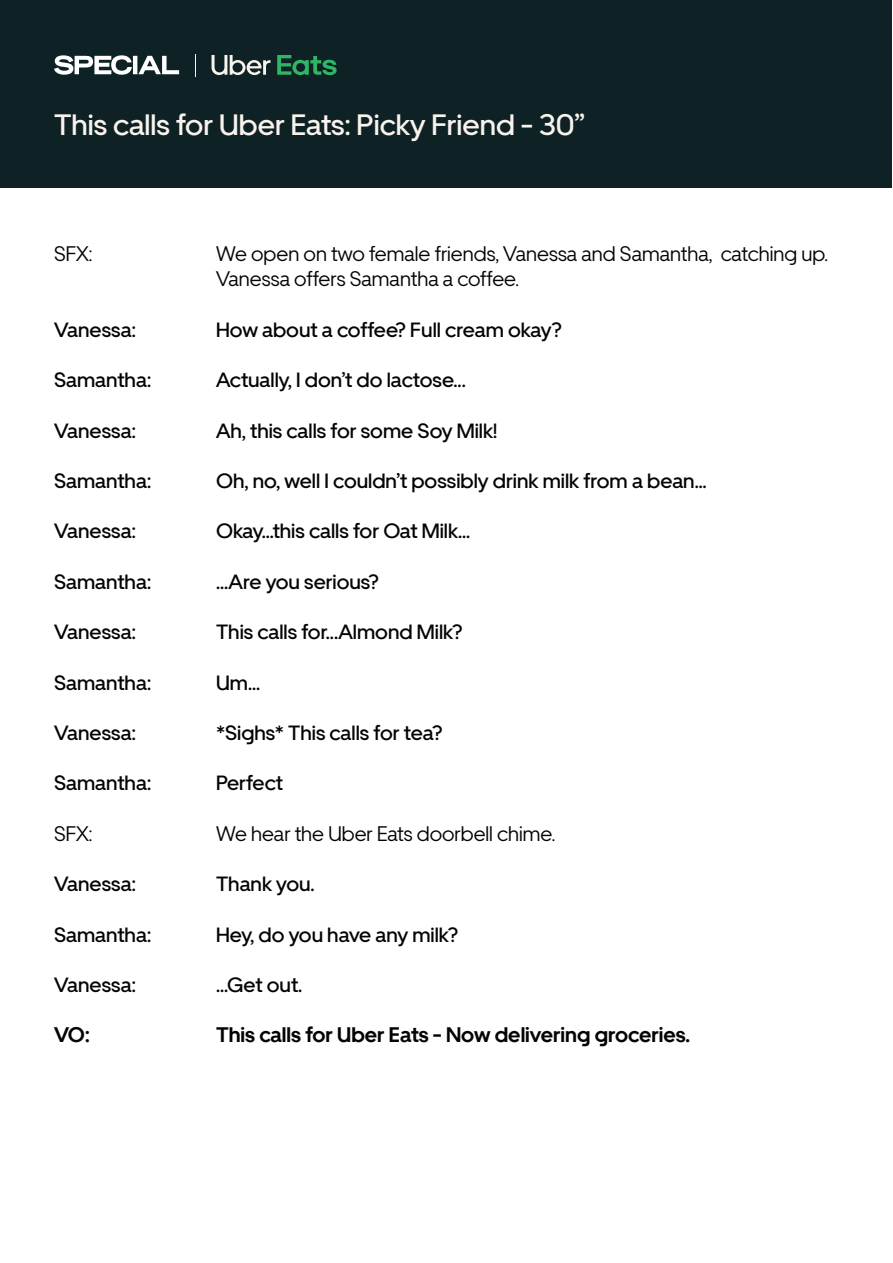
<style>
.page{position:relative;width:893px;height:1263px;background:#fff}
.page>*{position:absolute;margin:0;border:0;box-sizing:border-box;transform-origin:0 0}
.t1{font:500 30px "Uber Move";color:#f8f3ed}
.t2{font:500 21px "Uber Move";color:#040503}
.t3{font:21px/25.2px "Uber Move";color:#040503}
.t4{font:700 21px "Uber Move";color:#040503}
</style>
<div class="page">
<div style="left:1px;top:1px;width:891px;height:187px;background:#0e2125"></div>
<svg style="left:195px;top:54px;width:1px;height:22px"></svg>
<svg style="left:277px;top:55px;width:60px;height:20px"></svg>
<svg style="left:212px;top:55px;width:58px;height:20px"></svg>
<svg style="left:54px;top:55px;width:125px;height:20px"></svg>
<p class="t1" style="left:54px;top:105px;width:532px">This calls for Uber Eats: Picky Friend - 30”</p>
<p class="t3" style="left:54px;top:241px;width:40px">SFX:</p>
<p class="t3" style="left:216px;top:241px;width:613px">We open on two female friends, Vanessa and Samantha, catching up.<br>Vanessa offers Samantha a coffee.</p>
<p class="t2" style="left:54px;top:316px;width:83px">Vanessa:</p>
<p class="t2" style="left:216px;top:316px;width:347px">How about a coffee? Full cream okay?</p>
<p class="t2" style="left:54px;top:367px;width:99px">Samantha:</p>
<p class="t2" style="left:216px;top:367px;width:251px">Actually, I don’t do lactose...</p>
<p class="t2" style="left:54px;top:417px;width:83px">Vanessa:</p>
<p class="t2" style="left:216px;top:417px;width:283px">Ah, this calls for some Soy Milk!</p>
<p class="t2" style="left:54px;top:468px;width:99px">Samantha:</p>
<p class="t2" style="left:216px;top:468px;width:492px">Oh, no, well I couldn’t possibly drink milk from a bean…</p>
<p class="t2" style="left:54px;top:518px;width:83px">Vanessa:</p>
<p class="t2" style="left:216px;top:518px;width:256px">Okay...this calls for Oat Milk...</p>
<p class="t2" style="left:54px;top:568px;width:99px">Samantha:</p>
<p class="t2" style="left:216px;top:568px;width:164px">...Are you serious?</p>
<p class="t2" style="left:54px;top:619px;width:83px">Vanessa:</p>
<p class="t2" style="left:216px;top:619px;width:248px">This calls for...Almond Milk?</p>
<p class="t2" style="left:54px;top:669px;width:99px">Samantha:</p>
<p class="t2" style="left:216px;top:669px;width:46px">Um...</p>
<p class="t2" style="left:54px;top:720px;width:83px">Vanessa:</p>
<p class="t2" style="left:216px;top:720px;width:228px">*Sighs* This calls for tea?</p>
<p class="t2" style="left:54px;top:770px;width:99px">Samantha:</p>
<p class="t2" style="left:216px;top:770px;width:68px">Perfect</p>
<p class="t3" style="left:54px;top:820px;width:40px">SFX:</p>
<p class="t3" style="left:216px;top:820px;width:341px">We hear the Uber Eats doorbell chime.</p>
<p class="t2" style="left:54px;top:871px;width:83px">Vanessa:</p>
<p class="t2" style="left:216px;top:871px;width:100px">Thank you.</p>
<p class="t2" style="left:54px;top:921px;width:99px">Samantha:</p>
<p class="t2" style="left:216px;top:921px;width:244px">Hey, do you have any milk?</p>
<p class="t2" style="left:54px;top:972px;width:83px">Vanessa:</p>
<p class="t2" style="left:216px;top:972px;width:88px">...Get out.</p>
<p class="t4" style="left:54px;top:1022px;width:37px">VO:</p>
<p class="t4" style="left:216px;top:1022px;width:476px">This calls for Uber Eats - Now delivering groceries.</p>
</div>
